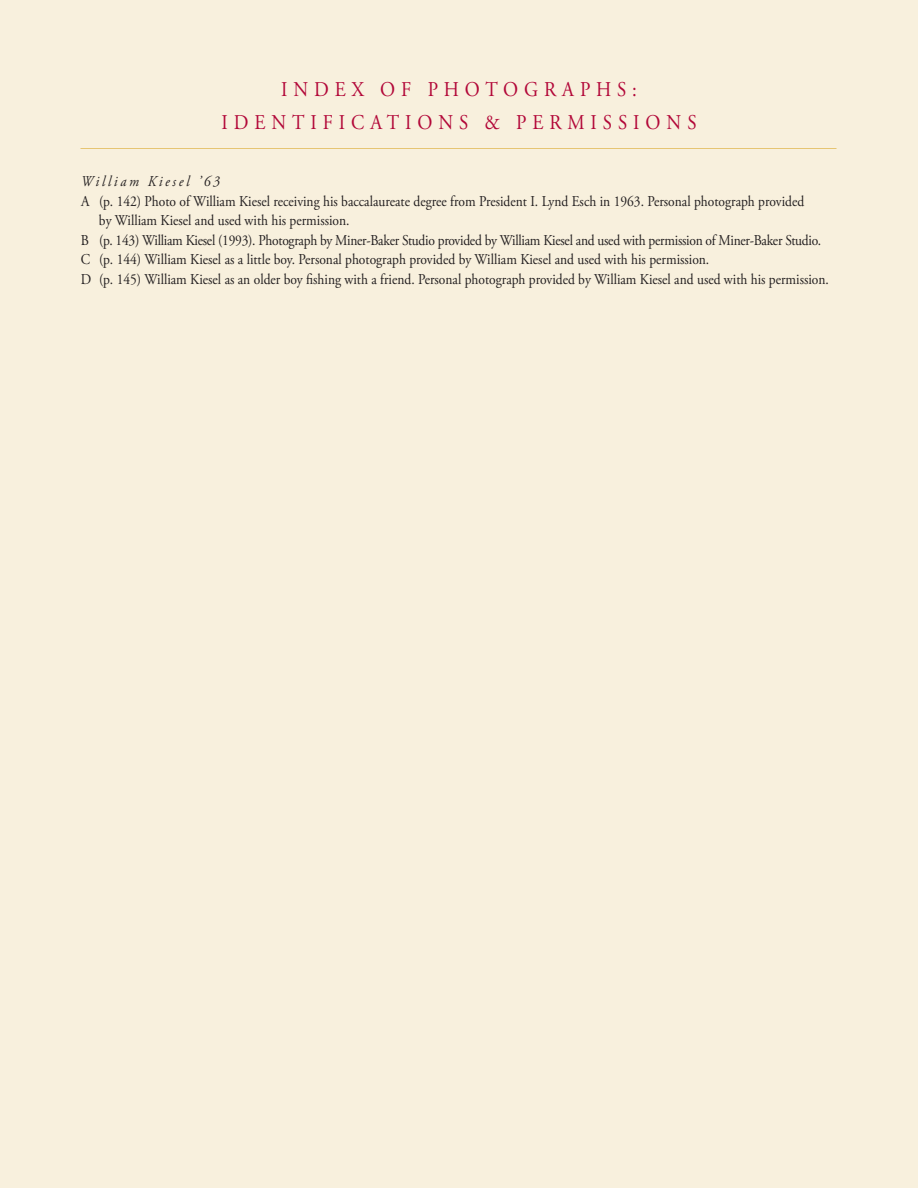
<style>
.page{position:relative;width:918px;height:1188px;background:#f8f0dd}
.page>*{position:absolute;margin:0;border:0;box-sizing:border-box;transform-origin:0 0}
.t1{font:21px/33px "Adobe Garamond Pro";letter-spacing:.315em;color:#b20738;text-align:center;scale:.9 1}
.t2{font:15px "Adobe Garamond Pro";color:#231f20;scale:.9 1}
.t3{font:15px "Adobe Garamond Pro";letter-spacing:-.02em;color:#231f20;scale:.9 1}
.t4{font:italic 15px "Adobe Garamond Pro";letter-spacing:.2em;color:#231f20;scale:.9 1}
</style>
<div class="page">
<hr style="left:81px;top:148px;width:756px;height:1px;background:#e6c573">
<h1 class="t1" style="left:221px;top:75px;width:529px">INDEX OF PHOTOGRAPHS:<br>IDENTIFICATIONS &amp; PERMISSIONS</h1>
<p class="t4" style="left:81px;top:176px;width:156px">William Kiesel ’63</p>
<p class="t2" style="left:81px;top:195px;width:805px">A (p. 142) Photo of William Kiesel receiving his baccalaureate degree from President I. Lynd Esch in 1963. Personal photograph provided</p>
<p class="t2" style="left:99px;top:215px;width:280px">by William Kiesel and used with his permission.</p>
<p class="t3" style="left:81px;top:234px;width:824px">B (p. 143) William Kiesel (1993). Photograph by Miner-Baker Studio provided by William Kiesel and used with permission of Miner-Baker Studio.</p>
<p class="t2" style="left:81px;top:254px;width:700px">C (p. 144) William Kiesel as a little boy. Personal photograph provided by William Kiesel and used with his permission.</p>
<p class="t2" style="left:81px;top:273px;width:833px">D (p. 145) William Kiesel as an older boy fishing with a friend. Personal photograph provided by William Kiesel and used with his permission.</p>
</div>
